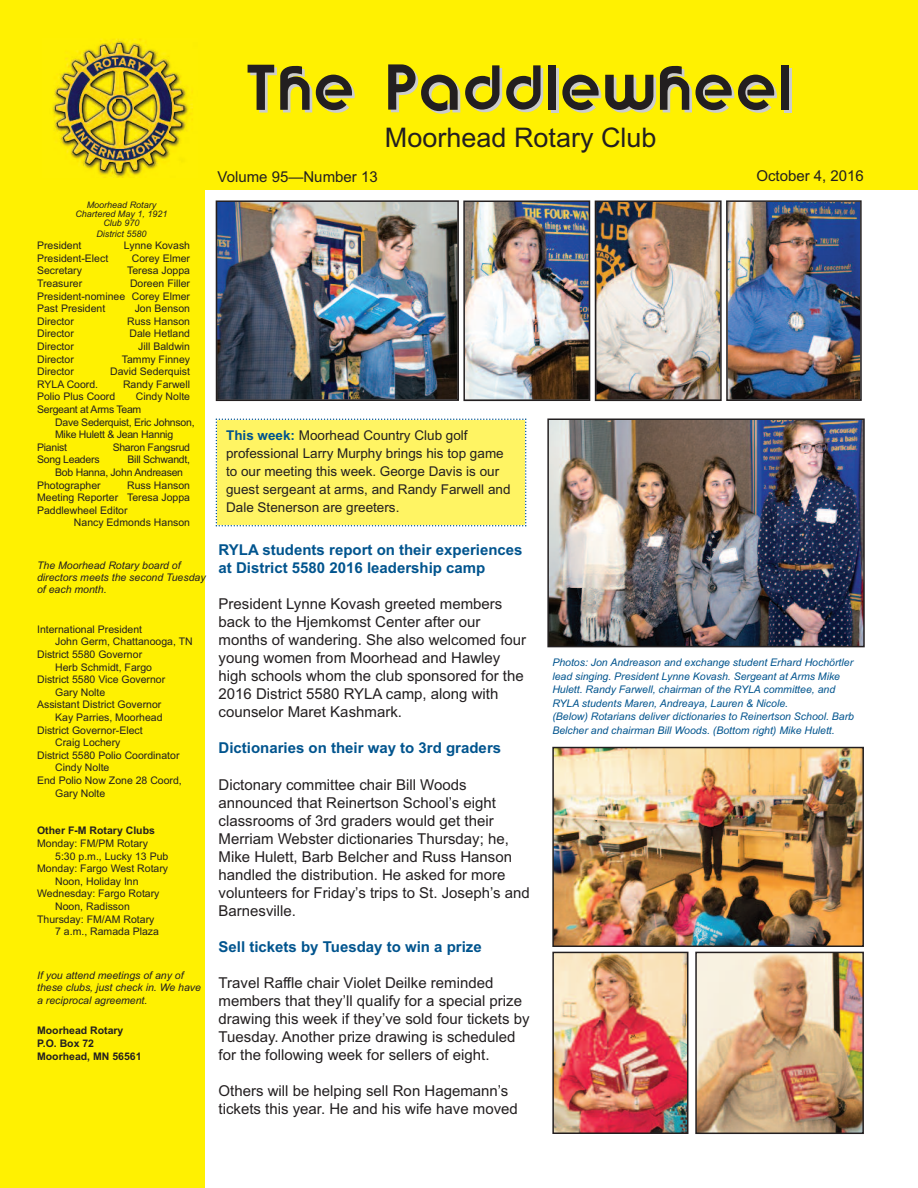
<style>
.page{position:relative;width:918px;height:1188px;background:#fff}
.page>*{position:absolute;margin:0;border:0;box-sizing:border-box;transform-origin:0 0}
.t1{font:54px "Brandish";letter-spacing:.05em;color:#231f20}
.t2{font:27px "Arial";color:#231f20}
.t3{font:15px/18px "Arial";color:#231f20}
.t4{font:700 15px/18px "Arial";color:#00548e}
.t5{font:13.5px/18px "Arial";color:#231f20}
.t6{font:10.5px/12.6px "Arial";color:#231f20;text-align:justify}
.t7{font:italic 10.5px/13.5px "Arial";color:#00548e}
.t8{font:10.5px/12.6px "Arial";letter-spacing:-.025em;color:#231f20}
.t9{font:italic 10.5px/12px "Arial";color:#231f20}
.t10{font:700 10.5px/12.6px "Arial";color:#231f20}
.t11{font:italic 9px/9px "Arial";color:#231f20;text-align:center}
.s1{font-weight:700;color:#00548e}
</style>
<div class="page">
<div style="left:0;top:0;width:205px;height:1188px;background:#fff101"></div>
<div style="left:0;top:0;width:918px;height:190px;background:#fff101"></div>
<img style="left:52px;top:39px;width:141px;height:139px">
<div style="left:216px;top:418px;width:310px;height:108px;background:#fff463"></div>
<img style="left:466px;top:203px;width:121px;height:195px">
<div style="left:463px;top:200px;width:127px;height:201px;border:2px solid #231f20"></div>
<img style="left:729px;top:203px;width:130px;height:195px">
<div style="left:726px;top:200px;width:136px;height:201px;border:2px solid #231f20"></div>
<img style="left:598px;top:203px;width:121px;height:195px">
<div style="left:595px;top:200px;width:127px;height:201px;border:2px solid #231f20"></div>
<img style="left:555px;top:750px;width:306px;height:194px">
<div style="left:552px;top:747px;width:312px;height:200px;border:2px solid #231f20"></div>
<img style="left:555px;top:955px;width:130px;height:176px">
<div style="left:552px;top:952px;width:136px;height:182px;border:2px solid #231f20"></div>
<img style="left:698px;top:955px;width:163px;height:176px">
<div style="left:695px;top:952px;width:169px;height:182px;border:2px solid #231f20"></div>
<img style="left:550px;top:421px;width:312px;height:223px">
<div style="left:547px;top:418px;width:318px;height:229px;border:2px solid #231f20"></div>
<img style="left:219px;top:203px;width:237px;height:195px">
<div style="left:216px;top:200px;width:243px;height:201px;border:2px solid #231f20"></div>
<p class="t11" style="left:75px;top:200px;width:94px">Moorhead Rotary<br>Chartered May 1, 1921<br>Club 970</p>
<p class="t11" style="left:96px;top:229px;width:52px">District 5580</p>
<p class="t6" style="left:37px;top:239px;width:46px">President</p>
<p class="t6" style="left:124px;top:239px;width:68px">Lynne Kovash</p>
<p class="t6" style="left:37px;top:252px;width:73px">President-Elect</p>
<p class="t6" style="left:132px;top:252px;width:60px">Corey Elmer</p>
<p class="t6" style="left:37px;top:264px;width:46px">Secretary</p>
<p class="t6" style="left:127px;top:264px;width:65px">Teresa Joppa</p>
<p class="t6" style="left:37px;top:277px;width:47px">Treasurer</p>
<p class="t6" style="left:37px;top:277px;width:155px;text-indent:93px">Doreen Filler President-nominee Corey Elmer Past President</p>
<p class="t6" style="left:135px;top:302px;width:57px">Jon Benson</p>
<p class="t6" style="left:37px;top:315px;width:38px">Director</p>
<p class="t6" style="left:127px;top:315px;width:65px">Russ Hanson</p>
<p class="t6" style="left:37px;top:327px;width:38px">Director</p>
<p class="t6" style="left:129px;top:327px;width:62px">Dale Hetland</p>
<p class="t6" style="left:37px;top:340px;width:38px">Director</p>
<p class="t6" style="left:138px;top:340px;width:53px">Jill Baldwin</p>
<p class="t6" style="left:37px;top:353px;width:38px">Director</p>
<p class="t6" style="left:122px;top:353px;width:70px">Tammy Finney</p>
<p class="t6" style="left:37px;top:365px;width:38px">Director</p>
<p class="t6" style="left:110px;top:365px;width:81px">David Sederquist</p>
<p class="t6" style="left:37px;top:378px;width:63px">RYLA Coord.</p>
<p class="t6" style="left:123px;top:378px;width:69px">Randy Farwell</p>
<p class="t6" style="left:37px;top:390px;width:80px">Polio Plus Coord</p>
<p class="t8" style="left:37px;top:390px;width:154px;text-indent:99px">Cindy Nolte<br>Sergeant at Arms Team</p>
<p class="t8" style="left:55px;top:416px;width:141px">Dave Sederquist, Eric Johnson,</p>
<p class="t8" style="left:55px;top:428px;width:120px">Mike Hulett &amp; Jean Hannig</p>
<p class="t8" style="left:37px;top:441px;width:31px">Pianist</p>
<p class="t8" style="left:113px;top:441px;width:79px">Sharon Fangsrud</p>
<p class="t8" style="left:37px;top:453px;width:64px">Song Leaders</p>
<p class="t8" style="left:128px;top:453px;width:64px">Bill Schwandt,</p>
<p class="t8" style="left:55px;top:466px;width:129px">Bob Hanna, John Andreasen</p>
<p class="t6" style="left:37px;top:479px;width:65px">Photographer</p>
<p class="t6" style="left:37px;top:479px;width:154px;text-indent:90px">Russ Hanson Meeting Reporter Teresa Joppa Paddlewheel Editor</p>
<p class="t6" style="left:74px;top:516px;width:118px">Nancy Edmonds Hanson</p>
<p class="t9" style="left:37px;top:559px;width:170px">The Moorhead Rotary board of directors meets the second Tuesday of each month.</p>
<p class="t6" style="left:37px;top:623px;width:107px">International President</p>
<p class="t6" style="left:55px;top:636px;width:139px">John Germ, Chattanooga, TN</p>
<p class="t6" style="left:37px;top:648px;width:107px">District 5580 Governor</p>
<p class="t6" style="left:55px;top:661px;width:98px">Herb Schmidt, Fargo</p>
<p class="t6" style="left:37px;top:673px;width:130px">District 5580 Vice Governor</p>
<p class="t6" style="left:55px;top:686px;width:52px">Gary Nolte</p>
<p class="t6" style="left:37px;top:699px;width:126px">Assistant District Governor</p>
<p class="t6" style="left:55px;top:711px;width:109px">Kay Parries, Moorhead</p>
<p class="t6" style="left:37px;top:724px;width:107px">District Governor-Elect</p>
<p class="t6" style="left:55px;top:736px;width:67px">Craig Lochery</p>
<p class="t6" style="left:37px;top:749px;width:144px">District 5580 Polio Coordinator</p>
<p class="t6" style="left:55px;top:762px;width:56px">Cindy Nolte</p>
<p class="t6" style="left:37px;top:774px;width:146px">End Polio Now Zone 28 Coord,</p>
<p class="t6" style="left:55px;top:787px;width:52px">Gary Nolte</p>
<p class="t10" style="left:37px;top:825px;width:119px">Other F-M Rotary Clubs</p>
<p class="t6" style="left:37px;top:837px;width:112px">Monday: FM/PM Rotary</p>
<p class="t6" style="left:55px;top:850px;width:115px">5:30 p.m., Lucky 13 Pub</p>
<p class="t6" style="left:37px;top:862px;width:133px">Monday: Fargo West Rotary</p>
<p class="t6" style="left:55px;top:875px;width:85px">Noon, Holiday Inn</p>
<p class="t6" style="left:37px;top:888px;width:124px">Wednesday: Fargo Rotary</p>
<p class="t6" style="left:55px;top:900px;width:76px">Noon, Radisson</p>
<p class="t6" style="left:37px;top:913px;width:119px">Thursday: FM/AM Rotary</p>
<p class="t6" style="left:55px;top:925px;width:105px">7 a.m., Ramada Plaza</p>
<p class="t9" style="left:37px;top:969px;width:165px;line-height:12.6px">If you attend meetings of any of these clubs, just check in. We have a reciprocal agreement.</p>
<p class="t10" style="left:37px;top:1024px;width:106px">Moorhead Rotary<br>P.O. Box 72<br>Moorhead, MN 56561</p>
<h1 class="t1" style="left:245px;top:60px;width:548px">The Paddlewheel</h1>
<h2 class="t2" style="left:385px;top:122px;width:273px">Moorhead Rotary Club</h2>
<p class="t3" style="left:756px;top:167px;width:109px">October 4, 2016</p>
<p class="t3" style="left:218px;top:168px;width:162px">Volume 95—Number 13</p>
<p class="t5" style="left:226px;top:426px;width:286px"><span class="s1">This week:</span> Moorhead Country Club golf professional Larry Murphy brings his top game to our meeting this week. George Davis is our guest sergeant at arms, and Randy Farwell and Dale Stenerson are greeters.</p>
<p class="t4" style="left:219px;top:541px;width:305px">RYLA students report on their experiences at District 5580 2016 leadership camp</p>
<p class="t3" style="left:219px;top:595px;width:309px">President Lynne Kovash greeted members back to the Hjemkomst Center after our months of wandering. She also welcomed four young women from Moorhead and Hawley high schools whom the club sponsored for the 2016 District 5580 RYLA camp, along with counselor Maret Kashmark.</p>
<p class="t4" style="left:219px;top:739px;width:284px">Dictionaries on their way to 3rd graders</p>
<p class="t3" style="left:219px;top:775px;width:313px">Dictonary committee chair Bill Woods announced that Reinertson School’s eight classrooms of 3rd graders would get their Merriam Webster dictionaries Thursday; he, Mike Hulett, Barb Belcher and Russ Hanson handled the distribution. He asked for more volunteers for Friday’s trips to St. Joseph’s and Barnesville.</p>
<p class="t4" style="left:219px;top:937px;width:265px">Sell tickets by Tuesday to win a prize</p>
<p class="t3" style="left:219px;top:973px;width:312px">Travel Raffle chair Violet Deilke reminded members that they’ll qualify for a special prize drawing this week if they’ve sold four tickets by Tuesday. Another prize drawing is scheduled for the following week for sellers of eight.</p>
<p class="t3" style="left:219px;top:1081px;width:301px">Others will be helping sell Ron Hagemann’s tickets this year. He and his wife have moved</p>
<p class="t7" style="left:552px;top:656px;width:303px">Photos: Jon Andreason and exchange student Erhard Hochörtler lead singing. President Lynne Kovash. Sergeant at Arms Mike Hulett. Randy Farwell, chairman of the RYLA committee, and RYLA students Maren, Andreaya, Lauren &amp; Nicole.<br>(Below) Rotarians deliver dictionaries to Reinertson School. Barb Belcher and chairman Bill Woods. (Bottom right) Mike Hulett.</p>
</div>
